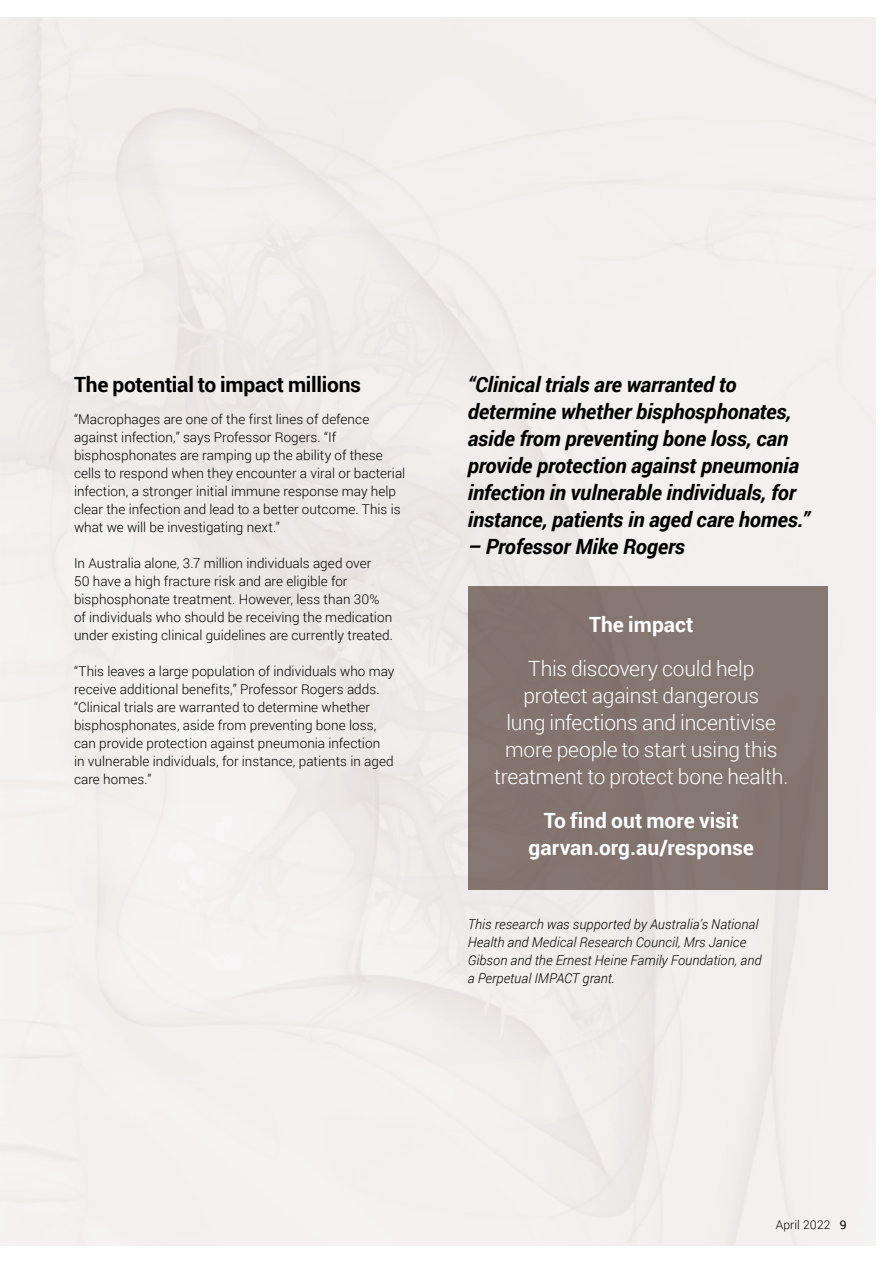
<style>
.page{position:relative;width:893px;height:1263px;background:#fff}
.page>*{position:absolute;margin:0;border:0;box-sizing:border-box;transform-origin:0 0}
.t1{font:italic 700 21px/27px "Roboto";letter-spacing:-.01em;color:#000}
.t2{font:300 21px/27px "Roboto";letter-spacing:-.01em;color:#fff;text-align:center}
.t3{font:700 21px/27px "Roboto";color:#fff;text-align:center}
.t4{font:700 21px "Roboto";letter-spacing:-.01em;color:#000}
.t5{font:300 13.5px/18px "Roboto";letter-spacing:.005em;color:#000}
.t6{font:italic 300 13.5px/18px "Roboto";letter-spacing:.005em;color:#000}
.t7{font:300 12px "Roboto";letter-spacing:.01em;color:#000}
.s1{font-weight:400}
</style>
<div class="page">
<div style="left:468px;top:586px;width:360px;height:303px;background:#847670"></div>
<h1 class="t4" style="left:74px;top:370px;width:289px">The potential to impact millions</h1>
<p class="t5" style="left:74px;top:410px;width:333px">“Macrophages are one of the first lines of defence against infection,” says Professor Rogers. “If bisphosphonates are ramping up the ability of these cells to respond when they encounter a viral or bacterial infection, a stronger initial immune response may help clear the infection and lead to a better outcome. This is what we will be investigating next.”</p>
<p class="t5" style="left:74px;top:554px;width:321px">In Australia alone, 3.7 million individuals aged over<br>50 have a high fracture risk and are eligible for bisphosphonate treatment. However, less than 30% of individuals who should be receiving the medication under existing clinical guidelines are currently treated.</p>
<p class="t5" style="left:74px;top:662px;width:322px">“This leaves a large population of individuals who may receive additional benefits,” Professor Rogers adds. “Clinical trials are warranted to determine whether bisphosphonates, aside from preventing bone loss, can provide protection against pneumonia infection<br>in vulnerable individuals, for instance, patients in aged care homes.”</p>
<h1 class="t1" style="left:468px;top:370px;width:343px">“Clinical trials are warranted to determine whether bisphosphonates, aside from preventing bone loss, can provide protection against pneumonia infection in vulnerable individuals, for instance, patients in aged care homes.”</h1>
<h1 class="t1" style="left:468px;top:533px;width:219px">– Professor Mike Rogers</h1>
<h1 class="t3" style="left:589px;top:610px;width:106px">The impact</h1>
<h1 class="t2" style="left:494px;top:654px;width:296px">This discovery could help protect against dangerous<br>lung infections and incentivise more people to start using this treatment to protect bone health.</h1>
<h1 class="t3" style="left:529px;top:806px;width:227px">To find out more visit garvan.org.au/response</h1>
<p class="t6" style="left:468px;top:915px;width:295px">This research was supported by Australia’s National Health and Medical Research Council, Mrs Janice Gibson and the Ernest Heine Family Foundation, and a Perpetual IMPACT grant.</p>
<p class="t7" style="left:776px;top:1216px;width:72px">April 2022 <span class="s1">9</span></p>
</div>
